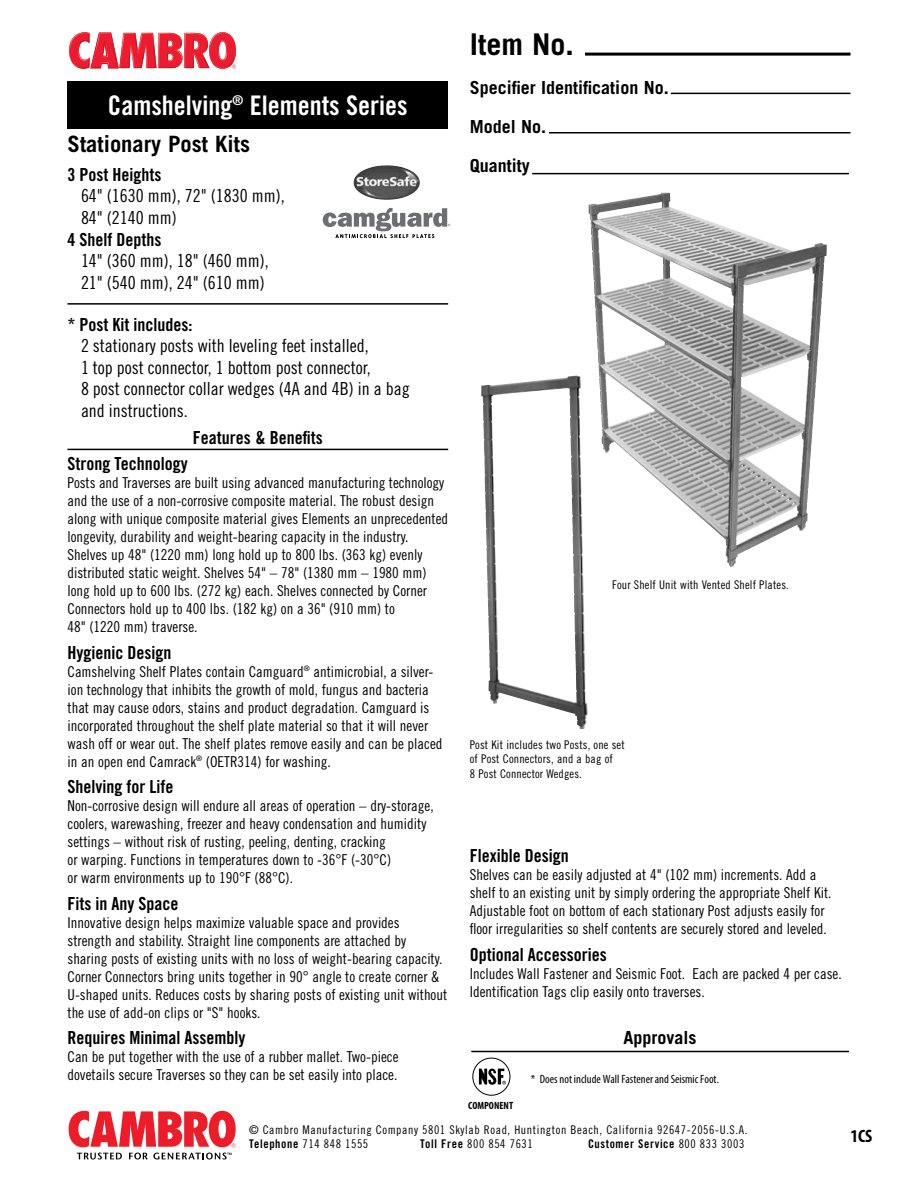
<style>
.page{position:relative;width:918px;height:1188px;background:#fff}
.page>*{position:absolute;margin:0;border:0;box-sizing:border-box;transform-origin:0 0}
.t1{font:700 30px "Trade Gothic";color:#000}
.t2{font:27px "Trade Gothic LT Std Bd Cn 20";color:#fff}
.t3{font:700 22.5px "Trade Gothic";color:#000}
.t4{font:18px/21.6px "Trade Gothic LT Std Cn 18";color:#000}
.t5{font:18px "Trade Gothic LT Std Bd Cn 20";color:#000}
.t6{font:700 18px/39px "Trade Gothic";color:#000}
.t7{font:700 condensed 18px "Myriad Pro";color:#000}
.t8{font:15px/18px "Trade Gothic LT Std Cn 18";color:#000}
.t9{font:12px/14.4px "Trade Gothic LT Std Cn 18";letter-spacing:.05em;color:#000}
.t10{font:12px/14.4px "Trade Gothic LT Std Cn 18";letter-spacing:.015em;color:#000}
.t11{font:condensed 12px "Myriad Pro";color:#000}
.t12{font:12px "Trade Gothic LT Std Bd Cn 20";letter-spacing:.05em;color:#000}
.t13{font:700 condensed 10.5px "Myriad Pro";color:#000}
.s1{font-family:"Trade Gothic LT Std Bd Cn 20"}
.s2{font-family:"Trade Gothic LT Std Cn 18"}
</style>
<div class="page">
<svg style="left:69px;top:32px;width:167px;height:37px"></svg>
<hr style="left:585px;top:53px;width:266px;height:3px;background:#000">
<hr style="left:671px;top:93px;width:180px;height:1px;background:#000">
<hr style="left:549px;top:132px;width:301px;height:2px;background:#000">
<hr style="left:532px;top:173px;width:317px;height:1px;background:#000">
<svg style="left:69px;top:1111px;width:167px;height:49px"></svg>
<div style="left:473px;top:1058px;width:37px;height:38px;border:1px solid #000;border-radius:50%"></div>
<svg style="left:479px;top:1069px;width:27px;height:16px"></svg>
<hr style="left:471px;top:1051px;width:378px;height:1px;background:#000">
<hr style="left:68px;top:449px;width:380px;height:1px;background:#000">
<div style="left:68px;top:81px;width:380px;height:48px;background:#000"></div>
<hr style="left:68px;top:303px;width:380px;height:2px;background:#000">
<img style="left:353px;top:165px;width:34px;height:26px">
<svg style="left:323px;top:208px;width:127px;height:30px"></svg>
<img style="left:589px;top:193px;width:238px;height:374px">
<img style="left:481px;top:376px;width:107px;height:353px">
<h2 class="t2" style="left:108px;top:88px;width:301px">Camshelving<sup>®</sup> Elements Series</h2>
<h3 class="t3" style="left:68px;top:131px;width:184px">Stationary Post Kits</h3>
<p class="t5" style="left:68px;top:163px;width:95px">3 Post Heights</p>
<p class="t4" style="left:81px;top:185px;width:205px">64" (1630 mm), 72" (1830 mm),<br>84" (2140 mm)</p>
<p class="t5" style="left:68px;top:228px;width:95px">4 Shelf Depths</p>
<p class="t4" style="left:81px;top:250px;width:189px">14" (360 mm), 18" (460 mm),<br>21" (540 mm), 24" (610 mm)</p>
<p class="t5" style="left:68px;top:313px;width:126px">* Post Kit includes:</p>
<p class="t4" style="left:81px;top:335px;width:330px">2 stationary posts with leveling feet installed,<br>1 top post connector, 1 bottom post connector,<br>8 post connector collar wedges (4A and 4B) in a bag and instructions.</p>
<p class="t5" style="left:193px;top:427px;width:131px">Features &amp; Benefits</p>
<p class="t5" style="left:68px;top:453px;width:122px">Strong Technology</p>
<p class="t8" style="left:68px;top:474px;width:382px">Posts and Traverses are built using advanced manufacturing technology and the use of a non-corrosive composite material. The robust design along with unique composite material gives Elements an unprecedented longevity, durability and weight-bearing capacity in the industry.<br>Shelves up 48" (1220 mm) long hold up to 800 lbs. (363 kg) evenly distributed static weight. Shelves 54" – 78" (1380 mm – 1980 mm) long hold up to 600 lbs. (272 kg) each. Shelves connected by Corner Connectors hold up to 400 lbs. (182 kg) on a 36" (910 mm) to<br>48" (1220 mm) traverse.</p>
<p class="t5" style="left:68px;top:641px;width:105px">Hygienic Design</p>
<p class="t8" style="left:68px;top:662px;width:377px">Camshelving Shelf Plates contain Camguard<sup>®</sup> antimicrobial, a silver&shy;ion technology that inhibits the growth of mold, fungus and bacteria that may cause odors, stains and product degradation. Camguard is incorporated throughout the shelf plate material so that it will never wash off or wear out. The shelf plates remove easily and can be placed in an open end Camrack<sup>®</sup> (OETR314) for washing.</p>
<p class="t5" style="left:68px;top:776px;width:107px">Shelving for Life</p>
<p class="t8" style="left:68px;top:797px;width:368px">Non-corrosive design will endure all areas of operation – dry-storage, coolers, warewashing, freezer and heavy condensation and humidity settings – without risk of rusting, peeling, denting, cracking<br>or warping. Functions in temperatures down to -36°F (-30°C)<br>or warm environments up to 190°F (88°C).</p>
<p class="t5" style="left:68px;top:892px;width:112px">Fits in Any Space</p>
<p class="t8" style="left:68px;top:913px;width:381px">Innovative design helps maximize valuable space and provides strength and stability. Straight line components are attached by sharing posts of existing units with no loss of weight-bearing capacity.<br>Corner Connectors bring units together in 90° angle to create corner &amp; U-shaped units. Reduces costs by sharing posts of existing unit without the use of add-on clips or "S" hooks.</p>
<p class="t5" style="left:68px;top:1027px;width:179px">Requires Minimal Assembly</p>
<p class="t8" style="left:68px;top:1047px;width:333px">Can be put together with the use of a rubber mallet. Two-piece dovetails secure Traverses so they can be set easily into place.</p>
<h1 class="t1" style="left:470px;top:26px;width:106px">Item No.</h1>
<p class="t6" style="left:470px;top:68px;width:201px">Specifier Identification No.<br>Model No.<br>Quantity</p>
<p class="t10" style="left:612px;top:578px;width:178px">Four Shelf Unit with Vented Shelf Plates.</p>
<p class="t10" style="left:470px;top:737px;width:157px">Post Kit includes two Posts, one set of Post Connectors, and a bag of<br>8 Post Connector Wedges.</p>
<p class="t5" style="left:470px;top:845px;width:100px">Flexible Design</p>
<p class="t8" style="left:470px;top:866px;width:363px">Shelves can be easily adjusted at 4" (102 mm) increments. Add a shelf to an existing unit by simply ordering the appropriate Shelf Kit.<br>Adjustable foot on bottom of each stationary Post adjusts easily for floor irregularities so shelf contents are securely stored and leveled.</p>
<p class="t5" style="left:470px;top:943px;width:138px">Optional Accessories</p>
<p class="t8" style="left:470px;top:964px;width:373px">Includes Wall Fastener and Seismic Foot. Each are packed 4 per case.<br>Identification Tags clip easily onto traverses.</p>
<p class="t6" style="left:624px;top:1018px;width:74px">Approvals</p>
<p class="t13" style="left:468px;top:1099px;width:46px">COMPONENT</p>
<p class="t11" style="left:531px;top:1072px;width:190px">* Does not include Wall Fastener and Seismic Foot.</p>
<p class="t9" style="left:249px;top:1122px;width:500px">© Cambro Manufacturing Company 5801 Skylab Road, Huntington Beach, California 92647-2056-U.S.A.<br><span class="s1">Telephone</span> 714 848 1555</p>
<p class="t9" style="left:420px;top:1136px;width:114px"><span class="s1">Toll Free</span> 800 854 7631</p>
<p class="t12" style="left:588px;top:1136px;width:158px">Customer Service <span class="s2">800 833 3003</span></p>
<p class="t7" style="left:850px;top:1125px;width:23px">1CS</p>
</div>
